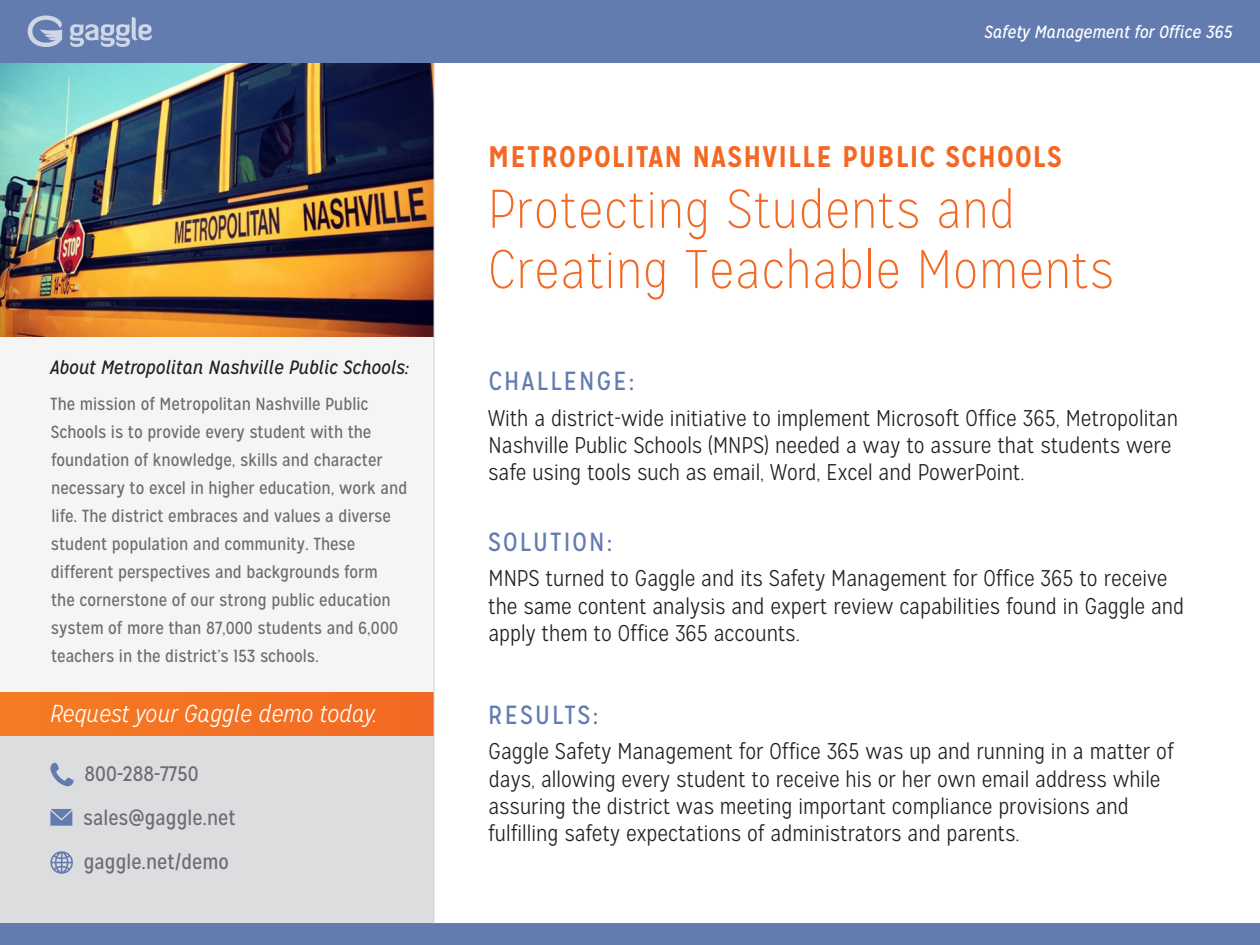
<style>
.page{position:relative;width:1260px;height:945px;background:#fff}
.page>*{position:absolute;margin:0;border:0;box-sizing:border-box;transform-origin:0 0}
.t1{font:100 54.25px/60.2px "Mission Gothic";letter-spacing:.02em;color:#f36823}
.t2{font:700 29.75px "Mission Gothic";letter-spacing:.04em;color:#f36823}
.t3{font:26.25px "Mission Gothic";letter-spacing:.08em;color:#637cb0}
.t4{font:italic 300 24.5px "Mission Gothic";color:#fff}
.t5{font:300 22.75px/27.3px "Mission Gothic";color:#231f20}
.t6{font:21px "Mission Gothic";color:#6c6d70}
.t7{font:italic 19.25px "Mission Gothic";color:#231f20}
.t8{font:17.5px/28px "Mission Gothic";color:#6c6d70}
.t9{font:italic 17.5px "Mission Gothic";color:#fff}
</style>
<div class="page">
<div style="left:0;top:315px;width:434px;height:417px;background:#f5f5f6"></div>
<div style="left:0;top:732px;width:434px;height:192px;background:#dcdddf"></div>
<img style="left:0;top:62px;width:434px;height:274px">
<div style="left:0;top:924px;width:1260px;height:21px;background:#637cb0"></div>
<div style="left:0;top:0;width:1260px;height:62px;background:#637cb0"></div>
<div style="left:0;top:692px;width:434px;height:44px;background:#f47223"></div>
<svg style="left:50px;top:762px;width:24px;height:25px"></svg>
<svg style="left:50px;top:809px;width:22px;height:17px"></svg>
<svg style="left:50px;top:851px;width:23px;height:23px"></svg>
<hr style="left:434px;top:63px;width:1px;height:861px;background:#d1d2d4">
<svg style="left:28px;top:16px;width:35px;height:31px"></svg>
<svg style="left:70px;top:17px;width:82px;height:30px"></svg>
<p class="t7" style="left:50px;top:356px;width:360px">About Metropolitan Nashville Public Schools:</p>
<p class="t8" style="left:50px;top:390px;width:359px">The mission of Metropolitan Nashville Public Schools is to provide every student with the foundation of knowledge, skills and character necessary to excel in higher education, work and life. The district embraces and values a diverse student population and community. These different perspectives and backgrounds form<br>the cornerstone of our strong public education system of more than 87,000 students and 6,000 teachers in the district’s 153 schools.</p>
<p class="t4" style="left:50px;top:699px;width:328px">Request your Gaggle demo today.</p>
<p class="t6" style="left:85px;top:761px;width:116px">800-288-7750</p>
<p class="t6" style="left:83px;top:805px;width:154px">sales@gaggle.net</p>
<p class="t6" style="left:84px;top:849px;width:147px">gaggle.net/demo</p>
<p class="t9" style="left:984px;top:21px;width:250px">Safety Management for Office 365</p>
<p class="t2" style="left:488px;top:138px;width:575px">METROPOLITAN NASHVILLE PUBLIC SCHOOLS</p>
<p class="t1" style="left:488px;top:180px;width:627px">Protecting Students and<br>Creating Teachable Moments</p>
<p class="t3" style="left:489px;top:366px;width:147px">CHALLENGE:</p>
<p class="t5" style="left:488px;top:404px;width:692px">With a district-wide initiative to implement Microsoft Office 365, Metropolitan<br>Nashville Public Schools (MNPS) needed a way to assure that students were safe using tools such as email, Word, Excel and PowerPoint.</p>
<p class="t3" style="left:488px;top:526px;width:126px">SOLUTION:</p>
<p class="t5" style="left:488px;top:565px;width:698px">MNPS turned to Gaggle and its Safety Management for Office 365 to receive the same content analysis and expert review capabilities found in Gaggle and apply them to Office 365 accounts.</p>
<p class="t3" style="left:488px;top:699px;width:112px">RESULTS:</p>
<p class="t5" style="left:488px;top:738px;width:687px">Gaggle Safety Management for Office 365 was up and running in a matter of days, allowing every student to receive his or her own email address while assuring the district was meeting important compliance provisions and fulfilling safety expectations of administrators and parents.</p>
</div>
